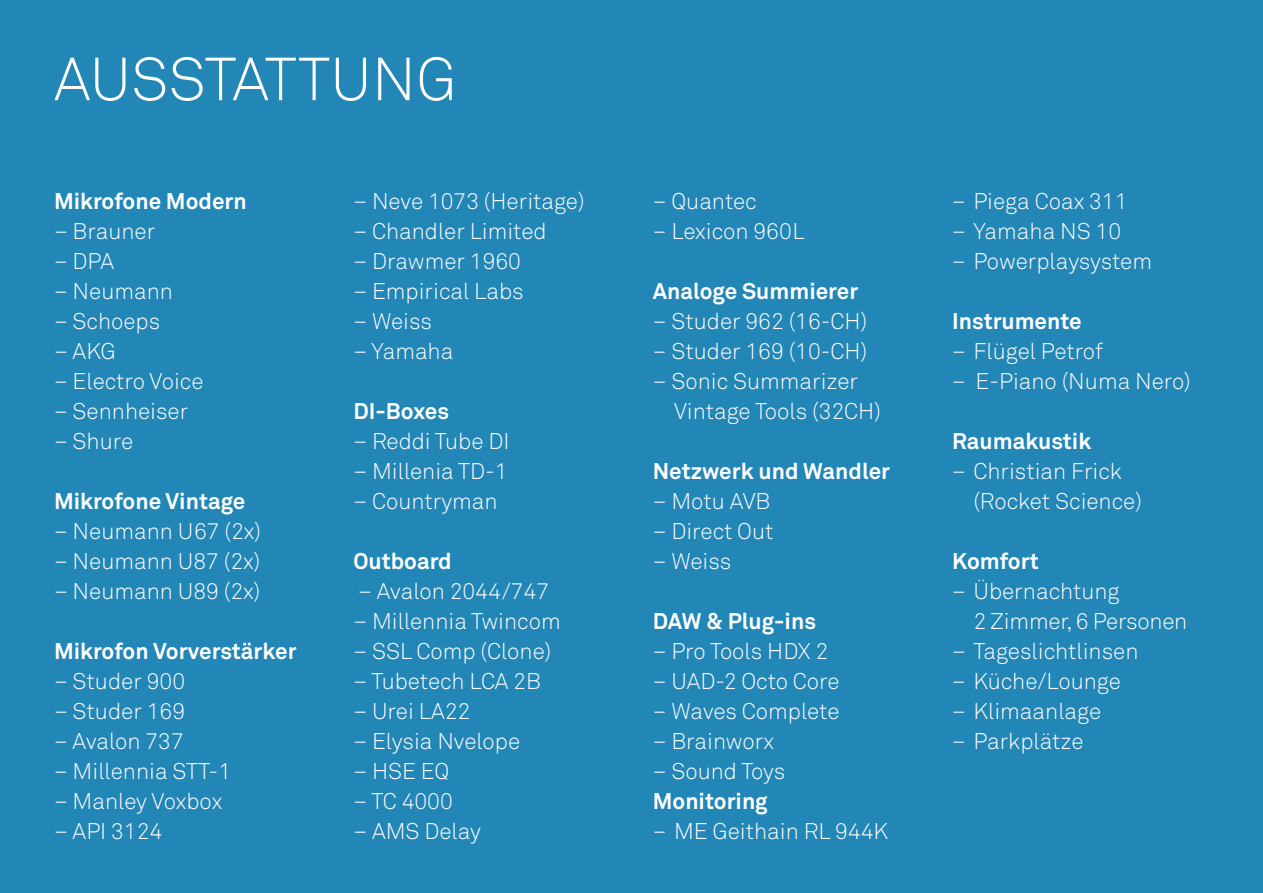
<style>
.page{position:relative;width:1263px;height:893px;background:#2286b7}
.page>*{position:absolute;margin:0;border:0;box-sizing:border-box;transform-origin:0 0}
.t1{font:300 60px "Akkurat";color:#fff}
.t2{font:300 22.5px/30px "Akkurat";color:#fff}
.t3{font:700 22.5px "Akkurat";color:#fff}
</style>
<div class="page">
<h1 class="t1" style="left:54px;top:44px;width:404px">AUSSTATTUNG</h1>
<p class="t3" style="left:54px;top:187px;width:194px">Mikrofone Modern</p>
<p class="t2" style="left:54px;top:216px;width:103px">– Brauner</p>
<p class="t2" style="left:54px;top:246px;width:62px">– DPA</p>
<p class="t2" style="left:54px;top:276px;width:121px">– Neumann</p>
<p class="t2" style="left:54px;top:306px;width:108px">– Schoeps</p>
<p class="t2" style="left:54px;top:336px;width:63px">– AKG</p>
<p class="t2" style="left:54px;top:366px;width:151px">– Electro Voice</p>
<p class="t2" style="left:54px;top:396px;width:136px">– Sennheiser</p>
<p class="t2" style="left:54px;top:426px;width:81px">– Shure</p>
<p class="t3" style="left:54px;top:487px;width:193px">Mikrofone Vintage</p>
<p class="t2" style="left:54px;top:516px;width:208px">– Neumann U67 (2x)</p>
<p class="t2" style="left:54px;top:546px;width:208px">– Neumann U87 (2x)</p>
<p class="t2" style="left:54px;top:576px;width:208px">– Neumann U89 (2x)</p>
<p class="t3" style="left:54px;top:637px;width:244px">Mikrofon Vorverstärker</p>
<p class="t2" style="left:54px;top:666px;width:133px">– Studer 900</p>
<p class="t2" style="left:54px;top:696px;width:133px">– Studer 169</p>
<p class="t2" style="left:54px;top:726px;width:131px">– Avalon 737</p>
<p class="t2" style="left:54px;top:756px;width:179px">– Millennia STT-1</p>
<p class="t2" style="left:54px;top:786px;width:170px">– Manley Voxbox</p>
<p class="t2" style="left:54px;top:816px;width:110px">– API 3124</p>
<p class="t2" style="left:353px;top:186px;width:233px">– Neve 1073 (Heritage)</p>
<p class="t2" style="left:353px;top:216px;width:195px">– Chandler Limited</p>
<p class="t2" style="left:353px;top:246px;width:169px">– Drawmer 1960</p>
<p class="t2" style="left:353px;top:276px;width:172px">– Empirical Labs</p>
<p class="t2" style="left:353px;top:306px;width:80px">– Weiss</p>
<p class="t2" style="left:353px;top:336px;width:102px">– Yamaha</p>
<p class="t3" style="left:353px;top:397px;width:97px">DI-Boxes</p>
<p class="t2" style="left:353px;top:426px;width:158px">– Reddi Tube DI</p>
<p class="t2" style="left:353px;top:456px;width:156px">– Millenia TD-1</p>
<p class="t2" style="left:353px;top:486px;width:146px">– Countryman</p>
<p class="t3" style="left:353px;top:547px;width:100px">Outboard</p>
<p class="t2" style="left:358px;top:576px;width:192px">– Avalon 2044/747</p>
<p class="t2" style="left:353px;top:606px;width:209px">– Millennia Twincom</p>
<p class="t2" style="left:353px;top:636px;width:199px">– SSL Comp (Clone)</p>
<p class="t2" style="left:353px;top:666px;width:189px">– Tubetech LCA 2B</p>
<p class="t2" style="left:353px;top:696px;width:118px">– Urei LA22</p>
<p class="t2" style="left:353px;top:726px;width:168px">– Elysia Nvelope</p>
<p class="t2" style="left:353px;top:756px;width:98px">– HSE EQ</p>
<p class="t2" style="left:353px;top:786px;width:101px">– TC 4000</p>
<p class="t2" style="left:353px;top:816px;width:129px">– AMS Delay</p>
<p class="t2" style="left:653px;top:186px;width:106px">– Quantec</p>
<p class="t2" style="left:653px;top:216px;width:153px">– Lexicon 960L</p>
<p class="t3" style="left:653px;top:277px;width:207px">Analoge Summierer</p>
<p class="t2" style="left:653px;top:306px;width:216px">– Studer 962 (16-CH)</p>
<p class="t2" style="left:653px;top:336px;width:216px">– Studer 169 (10-CH)</p>
<p class="t2" style="left:674px;top:366px;width:208px;text-indent:-21px">– Sonic Summarizer<br>Vintage Tools (32CH)</p>
<p class="t3" style="left:653px;top:456px;width:239px">Netzwerk und Wandler</p>
<p class="t2" style="left:653px;top:486px;width:119px">– Motu AVB</p>
<p class="t2" style="left:653px;top:516px;width:122px">– Direct Out</p>
<p class="t2" style="left:653px;top:546px;width:80px">– Weiss</p>
<p class="t3" style="left:653px;top:606px;width:165px">DAW &amp; Plug-ins</p>
<p class="t2" style="left:653px;top:636px;width:177px">– Pro Tools HDX 2</p>
<p class="t2" style="left:653px;top:666px;width:188px">– UAD-2 Octo Core</p>
<p class="t2" style="left:653px;top:696px;width:188px">– Waves Complete</p>
<p class="t2" style="left:653px;top:726px;width:123px">– Brainworx</p>
<p class="t2" style="left:653px;top:756px;width:134px">– Sound Toys</p>
<p class="t3" style="left:653px;top:786px;width:116px">Monitoring</p>
<p class="t2" style="left:653px;top:816px;width:237px">– ME Geithain RL 944K</p>
<p class="t2" style="left:952px;top:186px;width:177px">– Piega Coax 311</p>
<p class="t2" style="left:952px;top:216px;width:171px">– Yamaha NS 10</p>
<p class="t2" style="left:952px;top:246px;width:201px">– Powerplaysystem</p>
<p class="t3" style="left:952px;top:306px;width:131px">Instrumente</p>
<p class="t2" style="left:952px;top:336px;width:152px">– Flügel Petrof</p>
<p class="t2" style="left:952px;top:366px;width:240px">– E-Piano (Numa Nero)</p>
<p class="t3" style="left:952px;top:426px;width:141px">Raumakustik</p>
<p class="t2" style="left:973px;top:456px;width:170px;text-indent:-21px">– Christian Frick (Rocket Science)</p>
<p class="t3" style="left:952px;top:546px;width:88px">Komfort</p>
<p class="t2" style="left:973px;top:576px;width:215px;text-indent:-21px">– Übernachtung<br>2 Zimmer, 6 Personen</p>
<p class="t2" style="left:952px;top:636px;width:188px">– Tageslichtlinsen</p>
<p class="t2" style="left:952px;top:666px;width:170px">– Küche/Lounge</p>
<p class="t2" style="left:952px;top:696px;width:150px">– Klimaanlage</p>
<p class="t2" style="left:952px;top:726px;width:133px">– Parkplätze</p>
</div>
